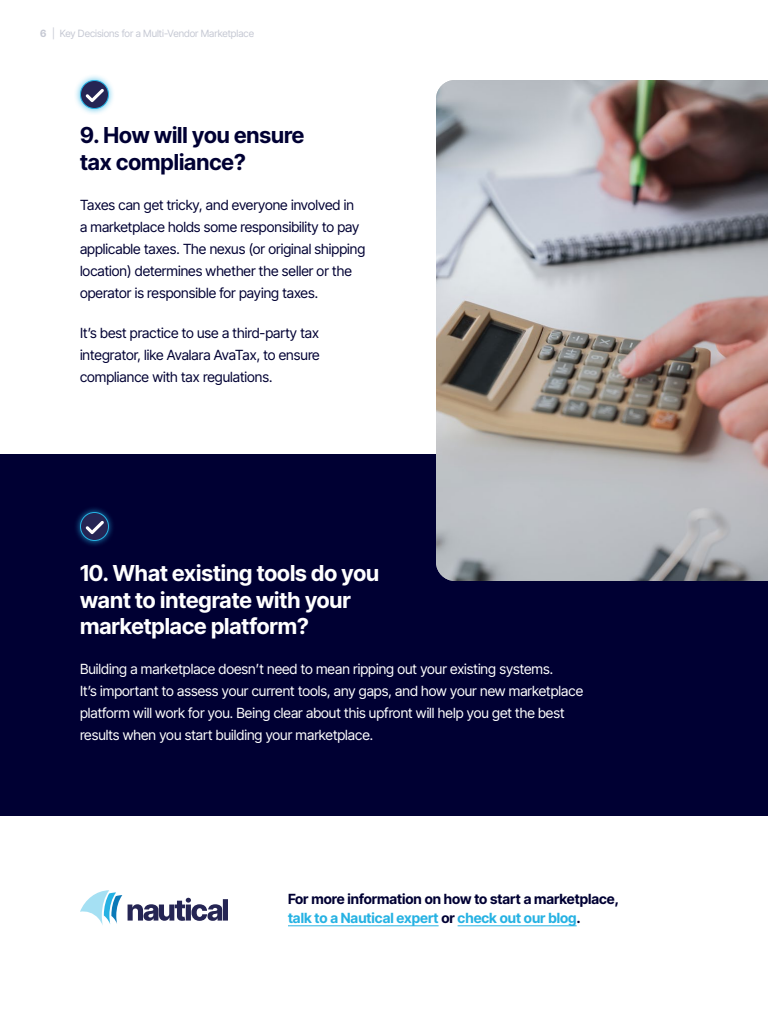
<style>
.page{position:relative;width:768px;height:1024px;background:#fff}
.page>*{position:absolute;margin:0;border:0;box-sizing:border-box;transform-origin:0 0}
.t1{font:22px/26.4px "Inter Tight";color:#fff}
.t2{font:22px/26.4px "Inter Tight";color:#003}
.t3{font:14px/22px "Inter Tight";color:#003}
.t4{font:14px/22px "Inter Tight";color:#fff}
.t5{font:10px "Inter Tight";color:#c5c8d3}
.s1{color:#26b2e3}
</style>
<div class="page">
<div style="left:0;top:454px;width:768px;height:362px;background:#003"></div>
<img style="left:436px;top:80px;width:332px;height:501px">
<div style="left:74px;top:74px;width:41px;height:41px;background:#26b0e3;opacity:.75"></div>
<div style="left:80px;top:80px;width:28px;height:28px;background:#252554;border-radius:50%"></div>
<div style="left:80px;top:80px;width:29px;height:29px;border:1px solid #26b2e3;border-radius:50%"></div>
<svg style="left:86px;top:89px;width:18px;height:13px"></svg>
<div style="left:74px;top:506px;width:41px;height:41px;background:#26b0e3;opacity:.75"></div>
<div style="left:80px;top:512px;width:28px;height:28px;background:#252554;border-radius:50%"></div>
<div style="left:80px;top:512px;width:29px;height:29px;border:1px solid #26b2e3;border-radius:50%"></div>
<svg style="left:86px;top:521px;width:18px;height:13px"></svg>
<hr style="left:288px;top:925px;width:151px;height:1px;background:#26b2e3">
<hr style="left:458px;top:925px;width:119px;height:1px;background:#26b2e3">
<svg style="left:80px;top:890px;width:42px;height:35px"></svg>
<svg style="left:128px;top:898px;width:100px;height:23px"></svg>
<p class="t5" style="left:40px;top:26px;width:216px">6 | Key Decisions for a Multi-Vendor Marketplace</p>
<h1 class="t2" style="left:80px;top:121px;width:226px">9. How will you ensure tax compliance?</h1>
<p class="t3" style="left:80px;top:193px;width:287px">Taxes can get tricky, and everyone involved in<br>a marketplace holds some responsibility to pay applicable taxes. The nexus (or original shipping location) determines whether the seller or the operator is responsible for paying taxes.</p>
<p class="t3" style="left:80px;top:321px;width:241px;text-align:justify">It’s best practice to use a third-party tax integrator, like Avalara AvaTax, to ensure compliance with tax regulations.</p>
<h1 class="t1" style="left:80px;top:559px;width:301px">10. What existing tools do you want to integrate with your marketplace platform?</h1>
<p class="t4" style="left:80px;top:658px;width:505px">Building a marketplace doesn’t need to mean ripping out your existing systems.<br>It’s important to assess your current tools, any gaps, and how your new marketplace platform will work for you. Being clear about this upfront will help you get the best results when you start building your marketplace.</p>
<p class="t3" style="left:288px;top:889px;width:333px;line-height:19px">For more information on how to start a marketplace, <span class="s1">talk to a Nautical expert</span> or <span class="s1">check out our blog</span>.</p>
</div>
